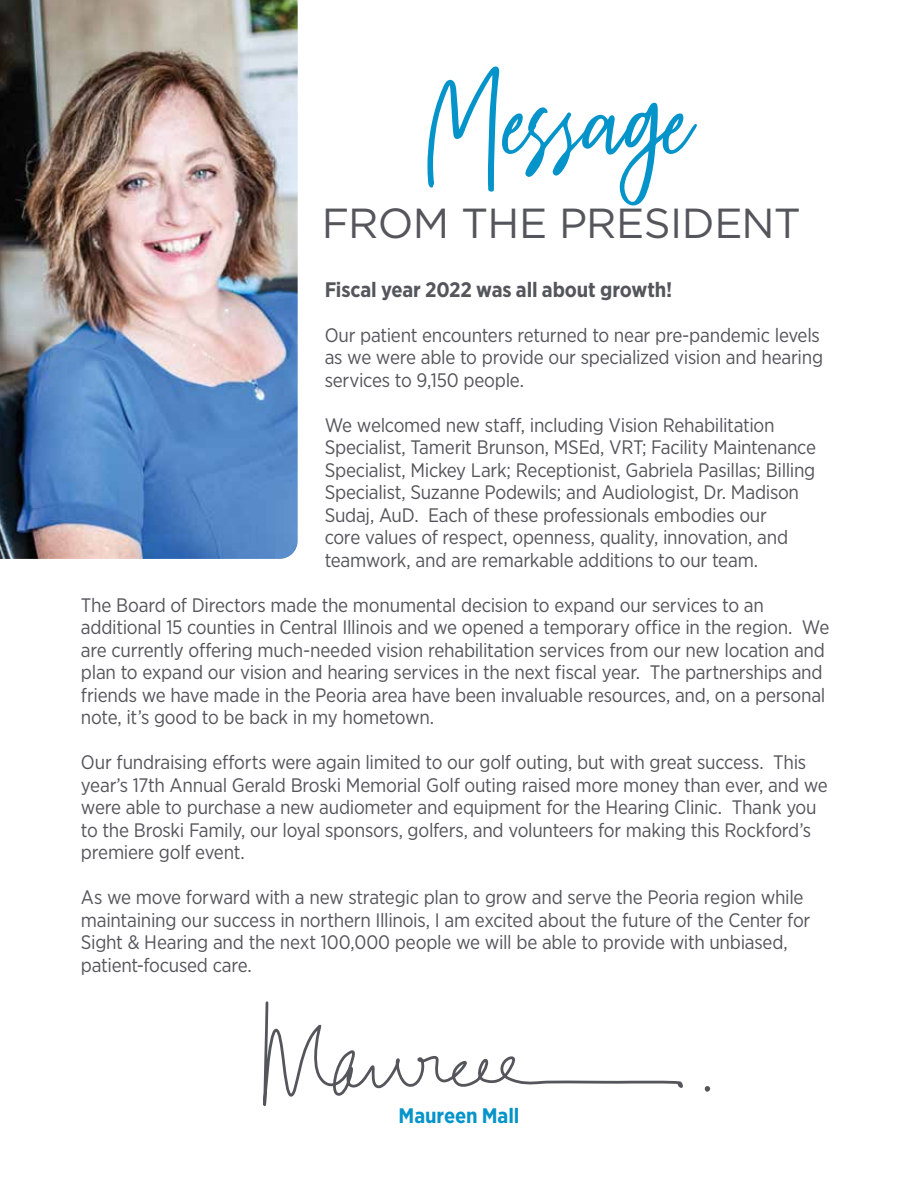
<style>
.page{position:relative;width:918px;height:1188px;background:#fff}
.page>*{position:absolute;margin:0;border:0;box-sizing:border-box;transform-origin:0 0}
.t1{font:150px "Friday Vibes";letter-spacing:-.01em;color:#0494c9}
.t2{font:42px "Gotham";letter-spacing:-.015em;color:#54565b}
.t3{font:700 21px "Gotham Narrow";letter-spacing:-.01em;color:#54565b}
.t4{font:700 21px "Gotham Narrow";letter-spacing:-.005em;color:#0494c9}
.t5{font:19.5px/22.5px "Gotham Narrow";letter-spacing:-.015em;color:#54565b}
</style>
<div class="page">
<svg style="left:263px;top:1001px;width:448px;height:106px"></svg>
<img style="left:0;top:0;width:298px;height:559px">
<h1 class="t1" style="left:427px;top:33px;width:268px">Message</h1>
<h2 class="t2" style="left:322px;top:196px;width:481px">FROM THE PRESIDENT</h2>
<p class="t3" style="left:325px;top:276px;width:349px">Fiscal year 2022 was all about growth!</p>
<p class="t5" style="left:325px;top:323px;width:500px">Our patient encounters returned to near pre-pandemic levels as we were able to provide our specialized vision and hearing services to 9,150 people.</p>
<p class="t5" style="left:325px;top:413px;width:493px">We welcomed new staff, including Vision Rehabilitation Specialist, Tamerit Brunson, MSEd, VRT; Facility Maintenance Specialist, Mickey Lark; Receptionist, Gabriela Pasillas; Billing Specialist, Suzanne Podewils; and Audiologist, Dr. Madison Sudaj, AuD. Each of these professionals embodies our<br>core values of respect, openness, quality, innovation, and teamwork, and are remarkable additions to our team.</p>
<p class="t5" style="left:81px;top:593px;width:750px">The Board of Directors made the monumental decision to expand our services to an additional 15 counties in Central Illinois and we opened a temporary office in the region. We are currently offering much-needed vision rehabilitation services from our new location and plan to expand our vision and hearing services in the next fiscal year. The partnerships and friends we have made in the Peoria area have been invaluable resources, and, on a personal note, it’s good to be back in my hometown.</p>
<p class="t5" style="left:81px;top:751px;width:748px">Our fundraising efforts were again limited to our golf outing, but with great success. This year’s 17th Annual Gerald Broski Memorial Golf outing raised more money than ever, and we were able to purchase a new audiometer and equipment for the Hearing Clinic. Thank you to the Broski Family, our loyal sponsors, golfers, and volunteers for making this Rockford’s premiere golf event.</p>
<p class="t5" style="left:81px;top:886px;width:731px">As we move forward with a new strategic plan to grow and serve the Peoria region while maintaining our success in northern Illinois, I am excited about the future of the Center for Sight &amp; Hearing and the next 100,000 people we will be able to provide with unbiased, patient-focused care.</p>
<p class="t4" style="left:399px;top:1102px;width:122px">Maureen Mall</p>
</div>
